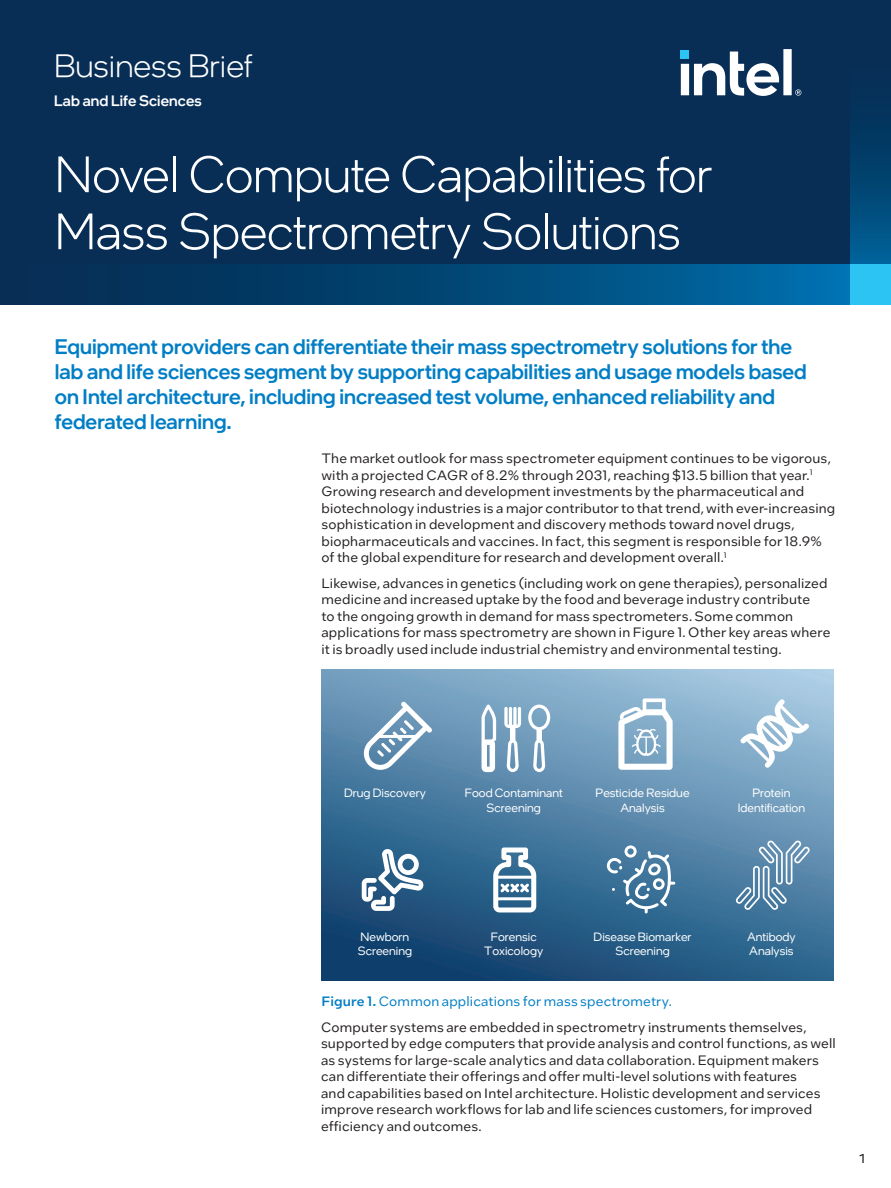
<style>
.page{position:relative;width:891px;height:1188px;background:#fff}
.page>*{position:absolute;margin:0;border:0;box-sizing:border-box;transform-origin:0 0}
.t1{font:300 51px/57px "Intel One Display";letter-spacing:-.01em;color:#fff}
.t2{font:300 33px "Intel One Display";color:#fff}
.t3{font:500 21px/25.2px "Intel One Display";color:#007ec5}
.t4{font:500 15px "Intel One Display";letter-spacing:.005em;color:#fff}
.t5{font:13.5px/16.5px "Intel One Text";letter-spacing:.01em;color:#231f20}
.t6{font:13.5px "Intel Clear";color:#231f20}
.t7{font:12px/14.4px "Intel One Display";letter-spacing:.005em;color:#fff;text-align:center}
.s1{font-weight:500;color:#007ec5}
.s2{color:#007ec5}
</style>
<div class="page">
<div style="left:0;top:0;width:891px;height:305px;background:#082e56"></div>
<div style="left:0;top:264px;width:891px;height:41px;background:linear-gradient(to right,#052549,#006fab)"></div>
<svg style="left:850px;top:134px;width:41px;height:130px"></svg>
<svg style="left:681px;top:49px;width:120px;height:47px"></svg>
<div style="left:850px;top:264px;width:41px;height:41px;background:#2bc4f3"></div>
<img style="left:321px;top:670px;width:513px;height:311px">
<svg style="left:482px;top:704px;width:68px;height:68px"></svg>
<svg style="left:493px;top:848px;width:43px;height:64px"></svg>
<svg style="left:740px;top:699px;width:69px;height:69px"></svg>
<svg style="left:362px;top:847px;width:64px;height:64px"></svg>
<svg style="left:618px;top:698px;width:55px;height:72px"></svg>
<svg style="left:364px;top:702px;width:68px;height:68px"></svg>
<svg style="left:606px;top:845px;width:69px;height:69px;background:#648ead"></svg>
<svg style="left:734px;top:839px;width:77px;height:73px;background:#6f97b5"></svg>
<h2 class="t2" style="left:54px;top:45px;width:200px">Business Brief</h2>
<p class="t4" style="left:54px;top:91px;width:149px">Lab and Life Sciences</p>
<h1 class="t1" style="left:55px;top:145px;width:659px">Novel Compute Capabilities for<br>Mass Spectrometry Solutions</h1>
<p class="t3" style="left:55px;top:333px;width:753px">Equipment providers can differentiate their mass spectrometry solutions for the lab and life sciences segment by supporting capabilities and usage models based on Intel architecture, including increased test volume, enhanced reliability and federated learning.</p>
<p class="t5" style="left:321px;top:450px;width:515px">The market outlook for mass spectrometer equipment continues to be vigorous, with a projected CAGR of 8.2% through 2031, reaching $13.5 billion that year.<sup>1<br></sup>Growing research and development investments by the pharmaceutical and biotechnology industries is a major contributor to that trend, with ever-increasing sophistication in development and discovery methods toward novel drugs, biopharmaceuticals and vaccines. In fact, this segment is responsible for 18.9% of the global expenditure for research and development overall.<sup>1</sup></p>
<p class="t5" style="left:321px;top:574px;width:511px">Likewise, advances in genetics (including work on gene therapies), personalized medicine and increased uptake by the food and beverage industry contribute<br>to the ongoing growth in demand for mass spectrometers. Some common applications for mass spectrometry are shown in Figure 1. Other key areas where it is broadly used include industrial chemistry and environmental testing.</p>
<p class="t7" style="left:344px;top:786px;width:83px">Drug Discovery</p>
<p class="t7" style="left:465px;top:786px;width:99px">Food Contaminant<br>Screening</p>
<p class="t7" style="left:596px;top:786px;width:95px">Pesticide Residue<br>Analysis</p>
<p class="t7" style="left:738px;top:786px;width:69px">Protein<br>Identification</p>
<p class="t7" style="left:358px;top:929px;width:56px;text-align:left">Newborn<br>Screening</p>
<p class="t7" style="left:484px;top:929px;width:60px">Forensic<br>Toxicology</p>
<p class="t7" style="left:594px;top:929px;width:99px">Disease Biomarker<br>Screening</p>
<p class="t7" style="left:747px;top:929px;width:50px;text-align:left">Antibody<br>Analysis</p>
<p class="t5" style="left:321px;top:988px;width:487px;line-height:26px"><span class="s1">Figure 1.</span> <span class="s2">Common applications for mass spectrometry.<br></span>Computer systems are embedded in spectrometry instruments themselves,</p>
<p class="t5" style="left:321px;top:1035px;width:516px">supported by edge computers that provide analysis and control functions, as well as systems for large-scale analytics and data collaboration. Equipment makers can differentiate their offerings and offer multi-level solutions with features<br>and capabilities based on Intel architecture. Holistic development and services improve research workflows for lab and life sciences customers, for improved efficiency and outcomes.</p>
<p class="t6" style="left:858px;top:1149px;width:10px">1</p>
</div>
